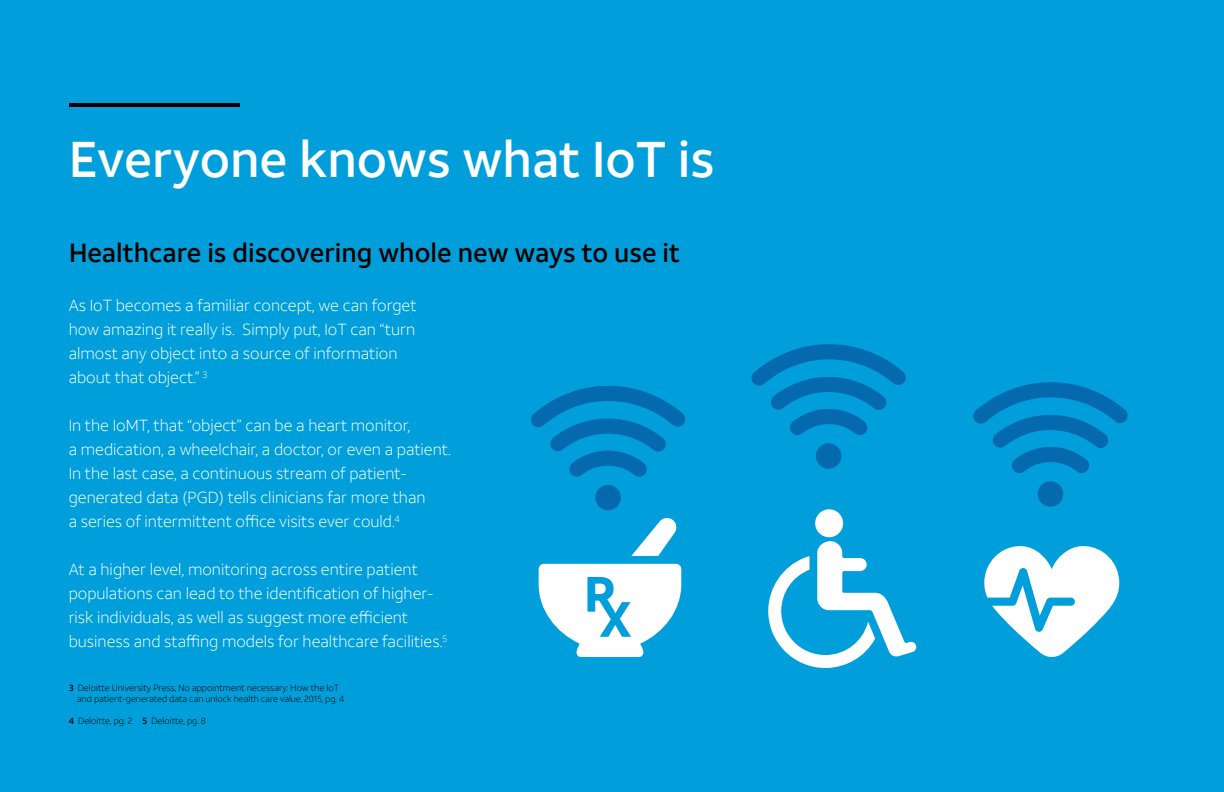
<style>
.page{position:relative;width:1224px;height:792px;background:#009fdb}
.page>*{position:absolute;margin:0;border:0;box-sizing:border-box;transform-origin:0 0}
.t1{font:500 50px "ATT Aleck Sans";color:#fff}
.t2{font:500 26px "ATT Aleck Sans";color:#000}
.t3{font:300 16px/24px "ATT Aleck Sans";color:#fff}
.t4{font:300 9px/11px "ATT Aleck Sans";color:#000}
.s1{font-weight:500}
</style>
<div class="page">
<hr style="left:69px;top:103px;width:171px;height:4px;background:#000">
<svg style="left:539px;top:517px;width:142px;height:140px"></svg>
<svg style="left:531px;top:385px;width:155px;height:125px"></svg>
<svg style="left:768px;top:509px;width:149px;height:159px"></svg>
<svg style="left:751px;top:344px;width:155px;height:125px"></svg>
<svg style="left:984px;top:546px;width:135px;height:111px"></svg>
<svg style="left:973px;top:382px;width:155px;height:125px"></svg>
<h1 class="t1" style="left:69px;top:128px;width:647px">Everyone knows what IoT is</h1>
<h2 class="t2" style="left:69px;top:237px;width:613px">Healthcare is discovering whole new ways to use it</h2>
<p class="t3" style="left:69px;top:293px;width:349px">As IoT becomes a familiar concept, we can forget how amazing it really is. Simply put, IoT can “turn almost any object into a source of information about that object.” <sup>3</sup></p>
<p class="t3" style="left:69px;top:413px;width:384px">In the IoMT, that “object” can be a heart monitor,<br>a medication, a wheelchair, a doctor, or even a patient.<br>In the last case, a continuous stream of patient&shy;generated data (PGD) tells clinicians far more than<br>a series of intermittent office visits ever could.<sup>4</sup></p>
<p class="t3" style="left:69px;top:557px;width:380px">At a higher level, monitoring across entire patient populations can lead to the identification of higher&shy;risk individuals, as well as suggest more efficient business and staffing models for healthcare facilities.<sup>5</sup></p>
<p class="t4" style="left:77px;top:682px;width:269px;text-indent:-8px"><span class="s1">3</span> Deloitte University Press, No appointment necessary: How the IoT and patient-generated data can unlock health care value, 2015, pg. 4</p>
<p class="t4" style="left:69px;top:715px;width:139px"><span class="s1">4</span> Deloitte, pg. 2 <span class="s1">5</span> Deloitte, pg. 8</p>
</div>
